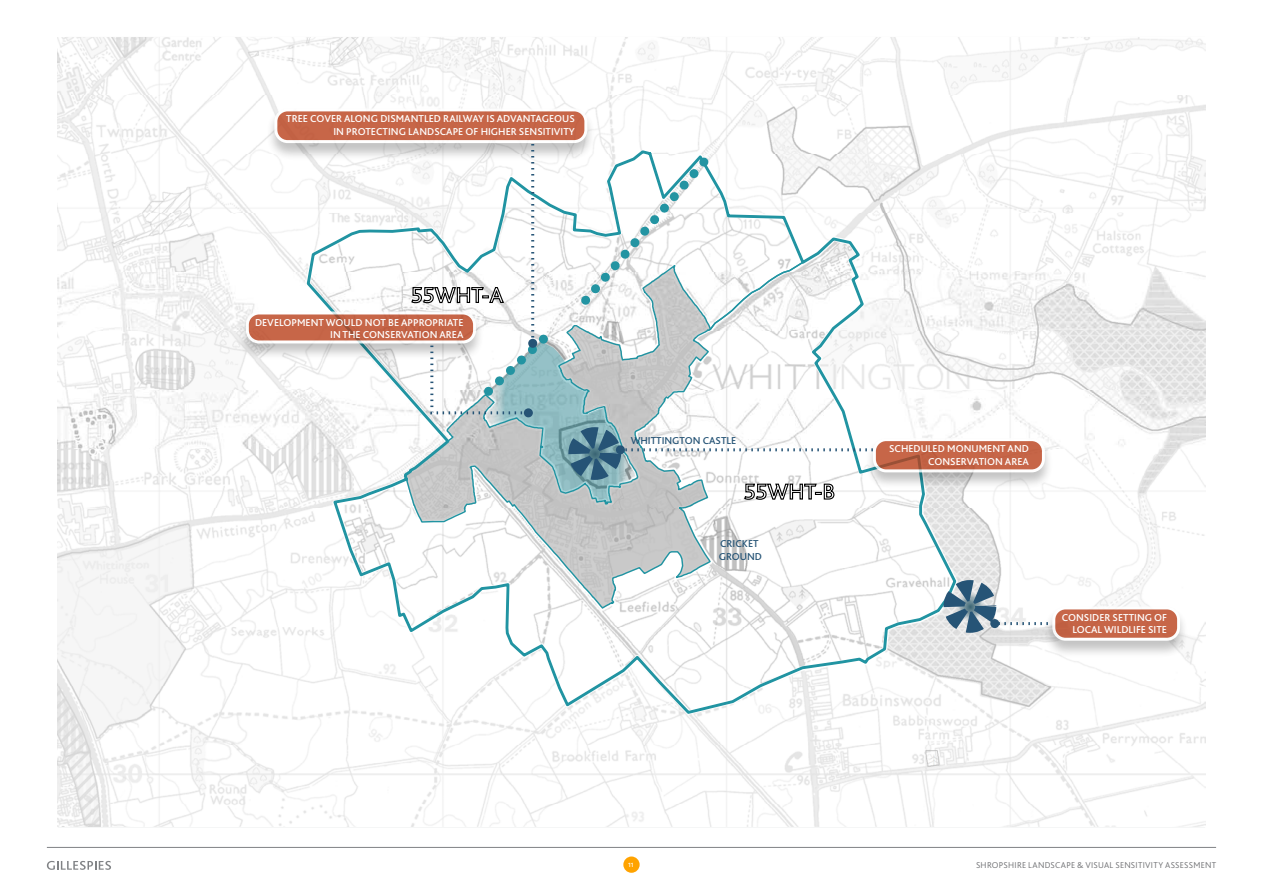
<style>
.page{position:relative;width:1263px;height:893px;background:#fff}
.page>*{position:absolute;margin:0;border:0;box-sizing:border-box;transform-origin:0 0}
.t1{font:500 10.5px/12.6px "Bliss 2";color:#fff;text-align:right}
.t2{font:500 10.5px/12.6px "Bliss 2";color:#265476}
.t3{font:300 8.85px "Bliss 2";letter-spacing:.025em;color:#6c6d70}
.t4{font:500 6.3px "Bliss 2";color:#fff}
</style>
<div class="page">
<div style="left:623px;top:856px;width:17px;height:17px;background:#ffa300;border-radius:50%"></div>
<hr style="left:47px;top:847px;width:1169px;height:1px;background:#808285">
<svg style="left:47px;top:861px;width:64px;height:9px"></svg>
<hr style="left:66px;top:37px;width:1139px;height:1px;background:#bec6c4">
<hr style="left:58px;top:826px;width:1147px;height:1px;background:#bec6c4">
<img style="left:58px;top:38px;width:1147px;height:788px">
<svg style="left:304px;top:149px;width:654px;height:567px"></svg>
<svg style="left:954px;top:591px;width:32px;height:31px"></svg>
<div style="left:943px;top:580px;width:53px;height:53px;border:21px dashed #265476;border-radius:50%"></div>
<img style="left:233px;top:307px;width:177px;height:60px">
<div style="left:247px;top:313px;width:228px;height:29px;background:#c76648;border-radius:12px"></div>
<div style="left:246px;top:311px;width:230px;height:32px;border:3px solid #fff;border-radius:12px"></div>
<img style="left:261px;top:103px;width:341px;height:64px">
<div style="left:276px;top:110px;width:310px;height:32px;background:#c76648;border-radius:12px"></div>
<div style="left:274px;top:108px;width:313px;height:35px;border:3px solid #fff;border-radius:12px"></div>
<img style="left:873px;top:433px;width:186px;height:63px">
<div style="left:874px;top:440px;width:169px;height:31px;background:#c76648;border-radius:12px"></div>
<div style="left:873px;top:438px;width:172px;height:34px;border:3px solid #fff;border-radius:12px"></div>
<svg style="left:410px;top:141px;width:463px;height:364px"></svg>
<div style="left:616px;top:445px;width:9px;height:9px;background:#265476;border-radius:50%"></div>
<img style="left:1038px;top:602px;width:156px;height:63px">
<div style="left:1054px;top:608px;width:124px;height:31px;background:#c66648;border-radius:12px"></div>
<div style="left:1052px;top:606px;width:128px;height:35px;border:3px solid #fff;border-radius:12px"></div>
<svg style="left:999px;top:622px;width:49px;height:3px"></svg>
<div style="left:990px;top:619px;width:9px;height:9px;background:#265476;border-radius:50%"></div>
<p class="t1" style="left:286px;top:112px;width:290px">TREE COVER ALONG DISMANTLED RAILWAY IS ADVANTAGEOUS<br>IN PROTECTING LANDSCAPE OF HIGHER SENSITIVITY</p>
<p class="t1" style="left:255px;top:316px;width:210px">DEVELOPMENT WOULD NOT BE APPROPRIATE<br>IN THE CONSERVATION AREA</p>
<p class="t2" style="left:631px;top:434px;width:107px">WHITTINGTON CASTLE</p>
<p class="t2" style="left:719px;top:537px;width:45px">CRICKET<br>GROUND</p>
<p class="t1" style="left:889px;top:442px;width:141px">SCHEDULED MONUMENT AND<br>CONSERVATION AREA</p>
<p class="t1" style="left:1062px;top:611px;width:107px">CONSIDER SETTING OF<br>LOCAL WILDLIFE SITE</p>
<p class="t4" style="left:628px;top:861px;width:7px">11</p>
<p class="t3" style="left:976px;top:859px;width:242px">SHROPSHIRE LANDSCAPE &amp; VISUAL SENSITIVITY ASSESSMENT</p>
</div>
